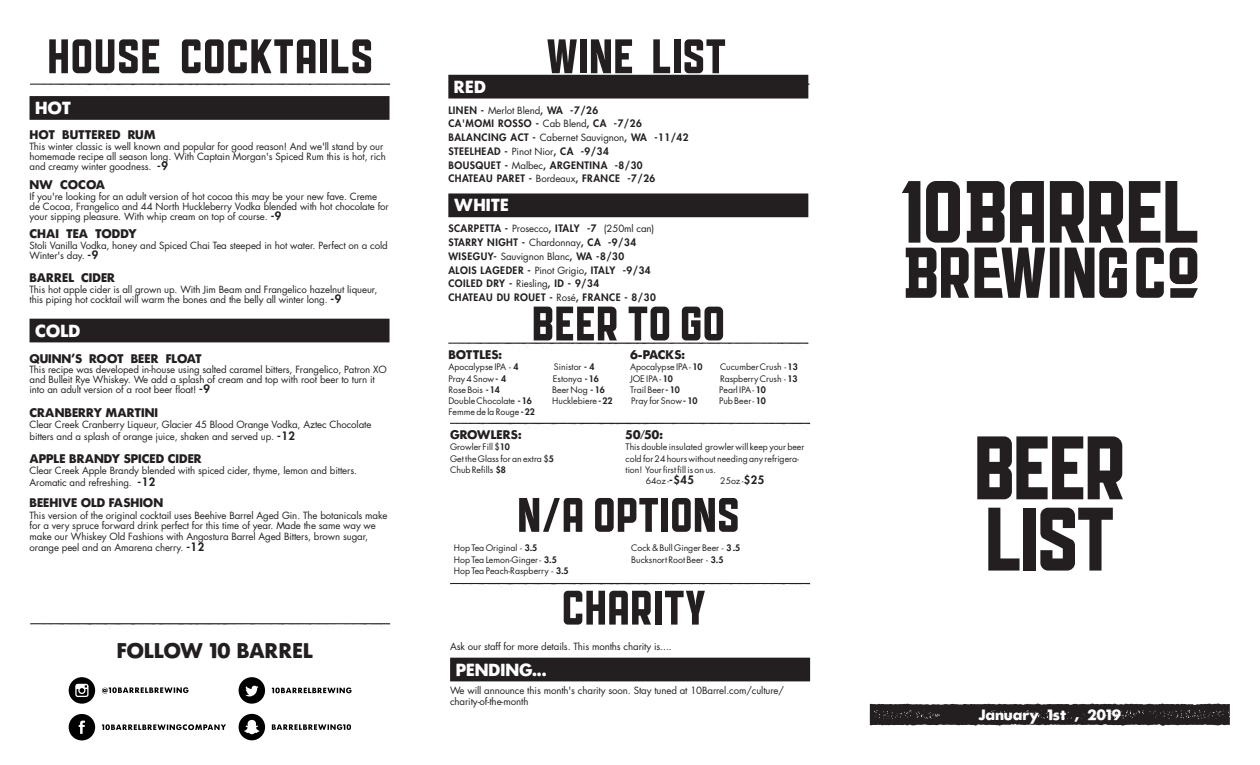
<style>
.page{position:relative;width:1260px;height:765px;background:#fff}
.page>*{position:absolute;margin:0;border:0;box-sizing:border-box;transform-origin:0 0}
.t1{font:97.5px "Public Gothic Square";color:#231f20}
.TOP_SECTION{font:52.5px "Public Gothic Square";letter-spacing:.03em;color:#231f20}
.t2{font:700 21.25px "Payson WF";color:#231f20}
.BEER_CATEGORY{font:700 17.5px "Payson WF";color:#fff}
.t3{font:700 15px "Payson WF";color:#fff}
.BEER_NAME{font:700 12.5px "Payson WF";color:#231f20}
.BEER_DESCRIPTION{font:700 12.5px "Payson WF";color:#231f20}
.t4{font:800 10px "Futura Std";letter-spacing:.05em;color:#231f20}
.BEER_DESCRIPTION-2{font:9.75px/10px "Futura Std";letter-spacing:-.01em;color:#231f20}
.t5{font:8.75px/11.2px "Futura Std";color:#231f20}
.s1{font-weight:800;font-size:11.25px}
.s2{font-weight:400;font-size:9.75px}
.s3{font-weight:800}
</style>
<div class="page">
<svg style="left:870px;top:703px;width:360px;height:23px;background:#3b3839"></svg>
<svg style="left:902px;top:181px;width:296px;height:117px"></svg>
<div style="left:448px;top:75px;width:360px;height:24px;background:#231f20"></div>
<div style="left:448px;top:193px;width:360px;height:24px;background:#231f20"></div>
<svg style="left:450px;top:423px;width:360px;height:5px"></svg>
<svg style="left:450px;top:583px;width:360px;height:5px"></svg>
<div style="left:450px;top:658px;width:360px;height:23px;background:#231f20"></div>
<svg style="left:448px;top:343px;width:360px;height:2px"></svg>
<svg style="left:102px;top:687px;width:87px;height:7px"></svg>
<svg style="left:69px;top:677px;width:26px;height:27px"></svg>
<svg style="left:272px;top:688px;width:80px;height:5px"></svg>
<svg style="left:239px;top:677px;width:26px;height:27px"></svg>
<svg style="left:102px;top:724px;width:124px;height:6px"></svg>
<svg style="left:69px;top:714px;width:26px;height:26px"></svg>
<svg style="left:272px;top:724px;width:79px;height:6px"></svg>
<svg style="left:239px;top:714px;width:26px;height:26px"></svg>
<svg style="left:30px;top:623px;width:360px;height:6px"></svg>
<svg style="left:30px;top:84px;width:360px;height:5px"></svg>
<div style="left:30px;top:96px;width:360px;height:24px;background:#231f20"></div>
<div style="left:30px;top:319px;width:360px;height:23px;background:#231f20"></div>
<p class="TOP_SECTION" style="left:48px;top:30px;width:326px">HOUSE COCKTAILS</p>
<p class="TOP_SECTION" style="left:547px;top:30px;width:180px">WINE LIST</p>
<p class="BEER_CATEGORY" style="left:35px;top:98px;width:37px">HOT</p>
<p class="BEER_DESCRIPTION" style="left:30px;top:127px;width:128px">HOT BUTTERED RUM</p>
<p class="BEER_DESCRIPTION-2" style="left:30px;top:141px;width:358px">This winter classic is well known and popular for good reason! And we'll stand by our homemade recipe all season long. With Captain Morgan's Spiced Rum this is hot, rich and creamy winter goodness. <span class="s1">-9</span></p>
<p class="BEER_DESCRIPTION" style="left:30px;top:178px;width:77px">NW COCOA</p>
<p class="BEER_DESCRIPTION-2" style="left:30px;top:192px;width:361px">If you're looking for an adult version of hot cocoa this may be your new fave. Creme de Cocoa, Frangelico and 44 North Huckleberry Vodka blended with hot chocolate for your sipping pleasure. With whip cream on top of course. <span class="s1">-9</span></p>
<p class="BEER_DESCRIPTION" style="left:30px;top:227px;width:109px">CHAI TEA TODDY</p>
<p class="BEER_DESCRIPTION-2" style="left:30px;top:241px;width:360px">Stoli Vanilla Vodka, honey and Spiced Chai Tea steeped in hot water. Perfect on a cold<br>Winter's day. <span class="s1">-9</span></p>
<p class="BEER_DESCRIPTION" style="left:30px;top:270px;width:87px">BARREL CIDER</p>
<p class="BEER_DESCRIPTION-2" style="left:30px;top:284px;width:349px">This hot apple cider is all grown up. With Jim Beam and Frangelico hazelnut liqueur, this piping hot cocktail will warm the bones and the belly all winter long. <span class="s1">-9</span></p>
<p class="BEER_CATEGORY" style="left:35px;top:320px;width:47px">COLD</p>
<p class="BEER_DESCRIPTION" style="left:30px;top:351px;width:174px">QUINN'S ROOT BEER FLOAT</p>
<p class="BEER_DESCRIPTION-2" style="left:30px;top:365px;width:359px">This recipe was developed in-house using salted caramel bitters, Frangelico, Patron XO and Bulleit Rye Whiskey. We add a splash of cream and top with root beer to turn it into an adult version of a root beer float! <span class="s1">-9</span></p>
<p class="BEER_NAME" style="left:30px;top:405px;width:130px">CRANBERRY MARTINI</p>
<p class="BEER_DESCRIPTION-2" style="left:30px;top:419px;width:343px;line-height:11.2px">Clear Creek Cranberry Liqueur, Glacier 45 Blood Orange Vodka, Aztec Chocolate bitters and a splash of orange juice, shaken and served up. <span class="s1">-12</span></p>
<p class="BEER_NAME" style="left:30px;top:451px;width:174px">APPLE BRANDY SPICED CIDER</p>
<p class="BEER_DESCRIPTION-2" style="left:30px;top:465px;width:329px;line-height:11.2px">Clear Creek Apple Brandy blended with spiced cider, thyme, lemon and bitters.<br>Aromatic and refreshing. <span class="s1">-12</span></p>
<p class="BEER_NAME" style="left:30px;top:496px;width:135px">BEEHIVE OLD FASHION</p>
<p class="BEER_DESCRIPTION-2" style="left:30px;top:510px;width:359px;line-height:10.9px">This version of the original cocktail uses Beehive Barrel Aged Gin. The botanicals make for a very spruce forward drink perfect for this time of year. Made the same way we make our Whiskey Old Fashions with Angostura Barrel Aged Bitters, brown sugar, orange peel and an Amarena cherry. <span class="s1">-12</span></p>
<p class="t2" style="left:117px;top:638px;width:198px">FOLLOW 10 BARREL</p>
<p class="BEER_CATEGORY" style="left:454px;top:76px;width:33px">RED</p>
<p class="t4" style="left:448px;top:104px;width:151px">LINEN - <span class="s2">Merlot Blend</span>, WA -7/26</p>
<p class="t4" style="left:448px;top:117px;width:195px">CA'MOMI ROSSO - <span class="s2">Cab Blend</span>, CA -7/26</p>
<p class="t4" style="left:448px;top:131px;width:242px">BALANCING ACT - <span class="s2">Cabernet Sauvignon</span>, WA -11/42</p>
<p class="t4" style="left:448px;top:145px;width:162px">STEELHEAD - <span class="s2">Pinot Nior</span>, CA -9/34</p>
<p class="t4" style="left:448px;top:159px;width:196px">BOUSQUET - <span class="s2">Malbec</span>, ARGENTINA -8/30</p>
<p class="t4" style="left:448px;top:172px;width:209px">CHATEAU PARET - <span class="s2">Bordeaux</span>, FRANCE -7/26</p>
<p class="BEER_CATEGORY" style="left:454px;top:195px;width:56px">WHITE</p>
<p class="t4" style="left:448px;top:222px;width:208px">SCARPETTA - <span class="s2">Prosecco</span>, ITALY -7 <span class="s2">(250ml can)</span></p>
<p class="t4" style="left:448px;top:236px;width:189px">STARRY NIGHT - <span class="s2">Chardonnay</span>, CA -9/34</p>
<p class="t4" style="left:448px;top:250px;width:177px">WISEGUY- <span class="s2">Sauvignon Blanc</span>, WA -8/30</p>
<p class="t4" style="left:448px;top:264px;width:204px">ALOIS LAGEDER - <span class="s2">Pinot Grigio</span>, ITALY -9/34</p>
<p class="t4" style="left:448px;top:277px;width:152px">COILED DRY - <span class="s2">Riesling</span>, ID - 9/34</p>
<p class="t4" style="left:448px;top:291px;width:209px">CHATEAU DU ROUET - <span class="s2">Rosé</span>, FRANCE - 8/30</p>
<p class="TOP_SECTION" style="left:532px;top:297px;width:193px">BEER TO GO</p>
<p class="BEER_NAME" style="left:448px;top:347px;width:55px">BOTTLES:</p>
<p class="t5" style="left:448px;top:362px;width:72px">Apocalypse IPA - <span class="s3">4</span></p>
<p class="t5" style="left:554px;top:362px;width:42px">Sinistor <span class="s3">- 4</span></p>
<p class="t5" style="left:448px;top:373px;width:59px">Pray 4 Snow <span class="s3">- 4</span></p>
<p class="t5" style="left:553px;top:373px;width:48px">Estonya <span class="s3">- 16</span></p>
<p class="t5" style="left:448px;top:384px;width:53px">Rose Bois <span class="s3">- 14</span></p>
<p class="t5" style="left:552px;top:384px;width:54px">Beer Nog <span class="s3">- 16</span></p>
<p class="t5" style="left:448px;top:395px;width:85px">Double Chocolate <span class="s3">- 16</span></p>
<p class="t5" style="left:552px;top:395px;width:62px">Hucklebiere <span class="s3">- 22</span></p>
<p class="t5" style="left:448px;top:407px;width:88px">Femme de la Rouge <span class="s3">- 22</span></p>
<p class="BEER_NAME" style="left:450px;top:427px;width:73px">GROWLERS:</p>
<p class="t5" style="left:450px;top:442px;width:61px">Growler Fill $<span class="s3">10</span></p>
<p class="t5" style="left:450px;top:453px;width:105px">Get the Glass for an extra $<span class="s3">5</span></p>
<p class="t5" style="left:450px;top:464px;width:57px">Chub Refills <span class="s3">$8</span></p>
<p class="BEER_NAME" style="left:630px;top:347px;width:57px">6-PACKS:</p>
<p class="t5" style="left:630px;top:362px;width:74px">Apocalypse IPA - <span class="s3">10</span></p>
<p class="t5" style="left:720px;top:362px;width:79px">Cucumber Crush - <span class="s3">13</span></p>
<p class="t5" style="left:630px;top:373px;width:44px">JOE IPA - <span class="s3">10</span></p>
<p class="t5" style="left:720px;top:373px;width:79px">Raspberry Crush - <span class="s3">13</span></p>
<p class="t5" style="left:630px;top:384px;width:51px">Trail Beer <span class="s3">- 10</span></p>
<p class="t5" style="left:719px;top:384px;width:48px">Pearl IPA - <span class="s3">10</span></p>
<p class="t5" style="left:631px;top:395px;width:68px">Pray for Snow <span class="s3">- 10</span></p>
<p class="t5" style="left:719px;top:395px;width:48px">Pub Beer - <span class="s3">10</span></p>
<p class="BEER_NAME" style="left:626px;top:427px;width:39px">50/50:</p>
<p class="t5" style="left:626px;top:442px;width:180px">This double insulated growler will keep your beer cold for 24 hours without needing any refrigera&shy;tion! Your first fill is on us.</p>
<p class="t5" style="left:646px;top:475px;width:50px">64oz -<span class="s1">-$45</span></p>
<p class="t5" style="left:720px;top:475px;width:46px">25oz -<span class="s1">$25</span></p>
<p class="TOP_SECTION" style="left:518px;top:488px;width:223px">N/A OPTIONS</p>
<p class="t5" style="left:454px;top:543px;width:85px">Hop Tea Original - <span class="s3">3.5</span></p>
<p class="t5" style="left:454px;top:554px;width:104px">Hop Tea Lemon-Ginger - <span class="s3">3.5</span></p>
<p class="t5" style="left:454px;top:565px;width:116px">Hop Tea Peach-Raspberry - <span class="s3">3.5</span></p>
<p class="t5" style="left:631px;top:543px;width:111px">Cock &amp; Bull Ginger Beer - <span class="s3">3 .5</span></p>
<p class="t5" style="left:631px;top:554px;width:94px">Bucksnort Root Beer - <span class="s3">3.5</span></p>
<p class="TOP_SECTION" style="left:563px;top:581px;width:144px">CHARITY</p>
<p class="BEER_DESCRIPTION-2" style="left:450px;top:642px;width:223px">Ask our staff for more details. This months charity is....</p>
<p class="BEER_CATEGORY" style="left:456px;top:659px;width:92px">PENDING...</p>
<p class="BEER_DESCRIPTION-2" style="left:450px;top:685px;width:335px;line-height:10.6px">We will announce this month's charity soon. Stay tuned at 10Barrel.com/culture/ charity-of-the-month</p>
<p class="t1" style="left:975px;top:418px;width:151px">BEER</p>
<p class="t1" style="left:986px;top:489px;width:129px">LIST</p>
<p class="t3" style="left:979px;top:706px;width:144px">January 1st , 2019</p>
</div>
